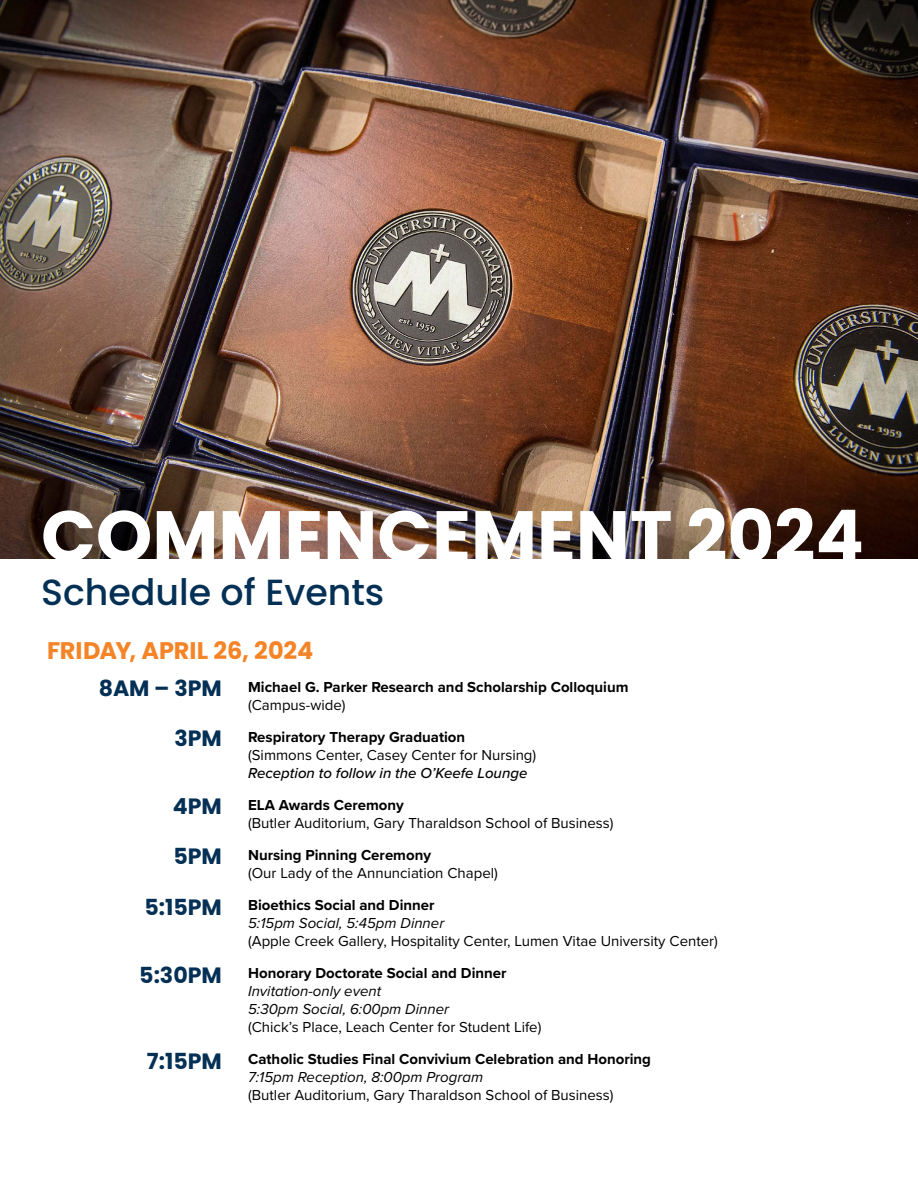
<style>
.page{position:relative;width:918px;height:1188px;background:#fff}
.page>*{position:absolute;margin:0;border:0;box-sizing:border-box;transform-origin:0 0}
.t1{font:700 71.85px "Poppins";color:#fff}
.t2{font:500 36.3px "Poppins";color:#043055}
.t3{font:700 24px "Poppins";letter-spacing:-.005em;color:#f58427}
.t4{font:15px/32.1px "Proxima Nova";color:#000}
.t5{font:700 15px/18px "Proxima Nova";color:#000}
.t6{font:italic 15px/18px "Proxima Nova";color:#000}
.t7{font:italic 500 15px/32.1px "Proxima Nova";color:#000}
.s1{font-family:"Poppins";font-size:22.2px;color:#043055}
.s2{font-weight:400}
.s3{font-family:"Poppins";font-weight:700;font-size:22.2px;color:#043055}
.s4{font-weight:700}
.s5{font-family:"Poppins";font-weight:700;font-style:normal;font-size:22.2px;color:#043055}
.s6{font-weight:700;font-style:normal}
</style>
<div class="page">
<img style="left:0;top:0;width:918px;height:559px">
<h1 class="t1" style="left:41px;top:495px;width:824px">COMMENCEMENT 2024</h1>
<h2 class="t2" style="left:41px;top:571px;width:345px">Schedule of Events</h2>
<h3 class="t3" style="left:47px;top:637px;width:268px">FRIDAY, APRIL 26, 2024</h3>
<p class="t5" style="left:248px;top:677px;width:382px;text-indent:-149px"><span class="s1">8AM – 3PM</span> Michael G. Parker Research and Scholarship Colloquium <span class="s2">(Campus-wide)</span></p>
<p class="t4" style="left:248px;top:727px;width:290px;line-height:18px;text-indent:-74px"><span class="s3">3PM</span> <span class="s4">Respiratory Therapy Graduation<br></span>(Simmons Center, Casey Center for Nursing)</p>
<p class="t7" style="left:173px;top:756px;width:356px;text-indent:75px">Reception to follow in the O’Keefe Lounge<br><span class="s5">4PM</span> <span class="s6">ELA Awards Ceremony</span></p>
<p class="t4" style="left:173px;top:806px;width:442px;text-indent:75px">(Butler Auditorium, Gary Tharaldson School of Business)<br><span class="s3">5PM</span> <span class="s4">Nursing Pinning Ceremony</span></p>
<p class="t4" style="left:144px;top:856px;width:355px;text-indent:104px">(Our Lady of the Annunciation Chapel)<br><span class="s3">5:15PM</span> <span class="s4">Bioethics Social and Dinner</span></p>
<p class="t6" style="left:248px;top:913px;width:198px">5:15pm Social, 5:45pm Dinner</p>
<p class="t4" style="left:139px;top:924px;width:580px;text-indent:109px">(Apple Creek Gallery, Hospitality Center, Lumen Vitae University Center)<br><span class="s3">5:30PM</span> <span class="s4">Honorary Doctorate Social and Dinner</span></p>
<p class="t6" style="left:248px;top:981px;width:202px">Invitation-only event<br>5:30pm Social, 6:00pm Dinner</p>
<p class="t5" style="left:147px;top:1011px;width:506px;line-height:32.1px;text-align:center"><span class="s2">(Chick’s Place, Leach Center for Student Life)<br></span><span class="s1">7:15PM</span> Catholic Studies Final Convivium Celebration and Honoring</p>
<p class="t6" style="left:248px;top:1067px;width:237px">7:15pm Reception, 8:00pm Program</p>
<p class="t4" style="left:248px;top:1078px;width:367px">(Butler Auditorium, Gary Tharaldson School of Business)</p>
</div>
